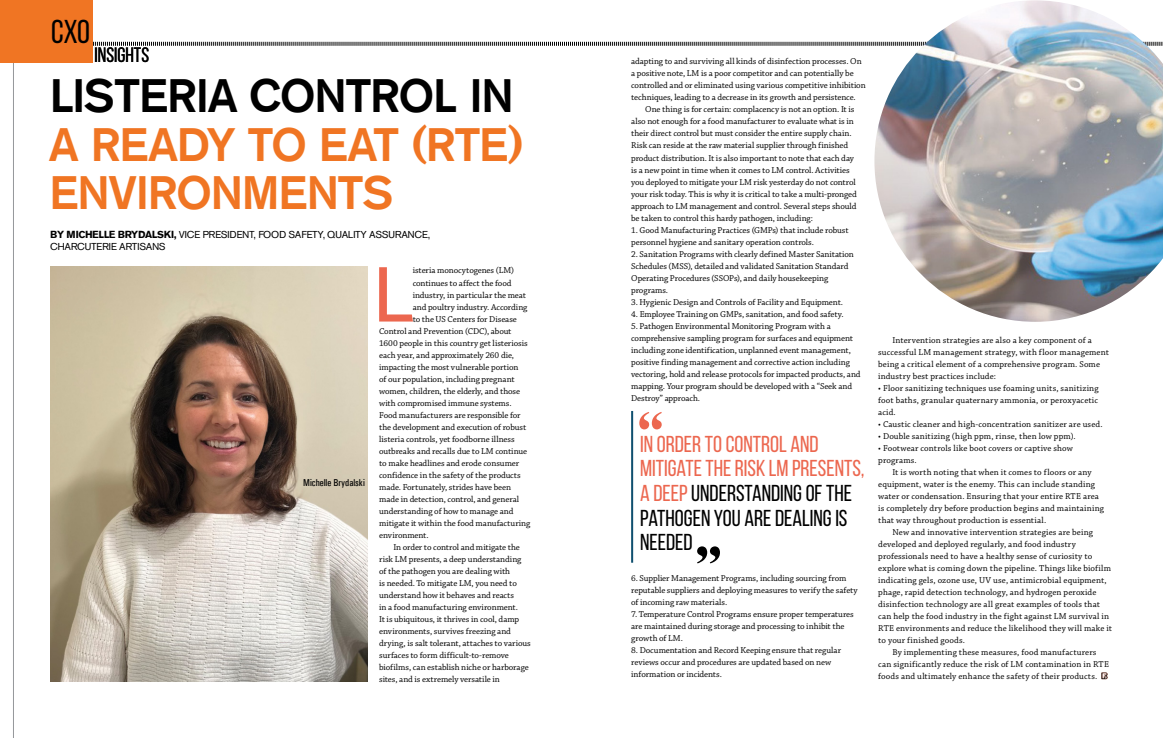
<style>
.page{position:relative;width:1163px;height:738px;background:#fff}
.page>*{position:absolute;margin:0;border:0;box-sizing:border-box;transform-origin:0 0}
.Magazine_Para_1{font:79.1px "Chivo";color:#ec674f}
.Magazine_Para_1-2{font:500 46.6px/48.5px "A750 Sans";letter-spacing:-.01em;color:#f07523}
.Magazine_Para_1-3{font:33px "Bebas Neue";color:#000}
.Magazine_Para_1-4{font:23px/24.6px "Bebas Neue";color:#ec674f}
.Magazine_Para_1-5{font:20.8px "Bebas Neue";color:#000}
.Magazine_Para_1-6{font:10px/12px "A750 Sans";color:#000}
.Magazine_Para_1-7{font:500 condensed 10px "Univers";color:#000}
.Magazine_Para_1-8{font:9px/12px "Chaparral Pro";color:#000}
.s1{color:#000}
.s2{font-weight:700}
</style>
<div class="page">
<hr style="left:13px;top:43px;width:1px;height:694px;background:#95979a">
<svg style="left:93px;top:41px;width:781px;height:5px;background:#989898"></svg>
<div style="left:0;top:0;width:93px;height:62px;background:#f07523"></div>
<svg style="left:1101px;top:672px;width:6px;height:7px"></svg>
<svg style="left:697px;top:546px;width:23px;height:17px"></svg>
<hr style="left:631px;top:410px;width:2px;height:152px;background:#10506f">
<svg style="left:639px;top:412px;width:22px;height:17px"></svg>
<img style="left:874px;top:0;width:288px;height:321px">
<img style="left:50px;top:266px;width:317px;height:414px">
<p class="Magazine_Para_1-3" style="left:51px;top:13px;width:40px">CXO</p>
<p class="Magazine_Para_1-5" style="left:94px;top:44px;width:56px">INSIGHTS</p>
<p class="Magazine_Para_1-2" style="left:50px;top:71px;width:475px"><span class="s1">LISTERIA CONTROL IN<br></span>A READY TO EAT (RTE)<br>ENVIRONMENTS</p>
<p class="Magazine_Para_1-6" style="left:50px;top:228px;width:381px"><span class="s2">BY MICHELLE BRYDALSKI,</span> VICE PRESIDENT, FOOD SAFETY, QUALITY ASSURANCE,<br>CHARCUTERIE ARTISANS</p>
<p class="Magazine_Para_1-7" style="left:303px;top:476px;width:63px">Michelle Brydalski</p>
<p class="Magazine_Para_1" style="left:372px;top:248px;width:44px">L</p>
<p class="Magazine_Para_1-8" style="left:412px;top:265px;width:103px">isteria monocytogenes (LM)</p>
<p class="Magazine_Para_1-8" style="left:412px;top:277px;width:100px">continues to affect the food</p>
<p class="Magazine_Para_1-8" style="left:412px;top:289px;width:115px">industry, in particular the meat</p>
<p class="Magazine_Para_1-8" style="left:412px;top:301px;width:116px">and poultry industry. According</p>
<p class="Magazine_Para_1-8" style="left:412px;top:313px;width:106px">to the US Centers for Disease</p>
<p class="Magazine_Para_1-8" style="left:379px;top:325px;width:134px">Control and Prevention (CDC), about</p>
<p class="Magazine_Para_1-8" style="left:379px;top:337px;width:150px">1600 people in this country get listeriosis</p>
<p class="Magazine_Para_1-8" style="left:379px;top:349px;width:136px">each year, and approximately 260 die,</p>
<p class="Magazine_Para_1-8" style="left:379px;top:361px;width:141px">impacting the most vulnerable portion</p>
<p class="Magazine_Para_1-8" style="left:379px;top:373px;width:137px">of our population, including pregnant</p>
<p class="Magazine_Para_1-8" style="left:379px;top:385px;width:142px">women, children, the elderly, and those</p>
<p class="Magazine_Para_1-8" style="left:379px;top:397px;width:134px">with compromised immune systems.</p>
<p class="Magazine_Para_1-8" style="left:379px;top:409px;width:143px">Food manufacturers are responsible for</p>
<p class="Magazine_Para_1-8" style="left:379px;top:421px;width:149px">the development and execution of robust</p>
<p class="Magazine_Para_1-8" style="left:379px;top:433px;width:137px">listeria controls, yet foodborne illness</p>
<p class="Magazine_Para_1-8" style="left:379px;top:445px;width:149px">outbreaks and recalls due to LM continue</p>
<p class="Magazine_Para_1-8" style="left:379px;top:457px;width:141px">to make headlines and erode consumer</p>
<p class="Magazine_Para_1-8" style="left:379px;top:469px;width:143px">confidence in the safety of the products</p>
<p class="Magazine_Para_1-8" style="left:379px;top:481px;width:133px">made. Fortunately, strides have been</p>
<p class="Magazine_Para_1-8" style="left:379px;top:493px;width:141px">made in detection, control, and general</p>
<p class="Magazine_Para_1-8" style="left:379px;top:505px;width:136px">understanding of how to manage and</p>
<p class="Magazine_Para_1-8" style="left:379px;top:517px;width:153px">mitigate it within the food manufacturing</p>
<p class="Magazine_Para_1-8" style="left:379px;top:529px;width:51px">environment.</p>
<p class="Magazine_Para_1-8" style="left:379px;top:541px;width:153px;text-indent:14px">In order to control and mitigate the risk LM presents, a deep understanding of the pathogen you are dealing with<br>is needed. To mitigate LM, you need to understand how it behaves and reacts<br>in a food manufacturing environment.<br>It is ubiquitous, it thrives in cool, damp environments, survives freezing and drying, is salt tolerant, attaches to various surfaces to form difficult-to-remove biofilms, can establish niche or harborage sites, and is extremely versatile in</p>
<p class="Magazine_Para_1-8" style="left:631px;top:56px;width:236px">adapting to and surviving all kinds of disinfection processes. On a positive note, LM is a poor competitor and can potentially be controlled and or eliminated using various competitive inhibition techniques, leading to a decrease in its growth and persistence.</p>
<p class="Magazine_Para_1-8" style="left:631px;top:104px;width:227px;text-indent:14px">One thing is for certain: complacency is not an option. It is also not enough for a food manufacturer to evaluate what is in their direct control but must consider the entire supply chain.<br>Risk can reside at the raw material supplier through finished product distribution. It is also important to note that each day is a new point in time when it comes to LM control. Activities you deployed to mitigate your LM risk yesterday do not control your risk today. This is why it is critical to take a multi-pronged approach to LM management and control. Several steps should be taken to control this hardy pathogen, including:</p>
<p class="Magazine_Para_1-8" style="left:631px;top:224px;width:219px">1. Good Manufacturing Practices (GMPs) that include robust personnel hygiene and sanitary operation controls.</p>
<p class="Magazine_Para_1-8" style="left:631px;top:248px;width:224px">2. Sanitation Programs with clearly defined Master Sanitation Schedules (MSS), detailed and validated Sanitation Standard Operating Procedures (SSOPs), and daily housekeeping programs.</p>
<p class="Magazine_Para_1-8" style="left:631px;top:296px;width:213px">3. Hygienic Design and Controls of Facility and Equipment.</p>
<p class="Magazine_Para_1-8" style="left:631px;top:308px;width:214px">4. Employee Training on GMPs, sanitation, and food safety.</p>
<p class="Magazine_Para_1-8" style="left:631px;top:320px;width:231px">5. Pathogen Environmental Monitoring Program with a comprehensive sampling program for surfaces and equipment including zone identification, unplanned event management, positive finding management and corrective action including vectoring, hold and release protocols for impacted products, and mapping. Your program should be developed with a “Seek and Destroy” approach.</p>
<p class="Magazine_Para_1-4" style="left:640px;top:431px;width:226px">IN ORDER TO CONTROL AND<br>MITIGATE THE RISK LM PRESENTS,<br>A DEEP <span class="s1">UNDERSTANDING OF THE<br>PATHOGEN YOU ARE DEALING IS<br>NEEDED</span></p>
<p class="Magazine_Para_1-8" style="left:631px;top:572px;width:228px">6. Supplier Management Programs, including sourcing from reputable suppliers and deploying measures to verify the safety of incoming raw materials.</p>
<p class="Magazine_Para_1-8" style="left:631px;top:608px;width:224px">7. Temperature Control Programs ensure proper temperatures are maintained during storage and processing to inhibit the growth of LM.</p>
<p class="Magazine_Para_1-8" style="left:631px;top:644px;width:211px">8. Documentation and Record Keeping ensure that regular reviews occur and procedures are updated based on new information or incidents.</p>
<p class="Magazine_Para_1-8" style="left:878px;top:334px;width:232px;text-indent:14px">Intervention strategies are also a key component of a successful LM management strategy, with floor management being a critical element of a comprehensive program. Some industry best practices include:</p>
<p class="Magazine_Para_1-8" style="left:878px;top:382px;width:222px;text-align:justify">• Floor sanitizing techniques use foaming units, sanitizing foot baths, granular quaternary ammonia, or peroxyacetic acid.</p>
<p class="Magazine_Para_1-8" style="left:878px;top:418px;width:226px">• Caustic cleaner and high-concentration sanitizer are used.</p>
<p class="Magazine_Para_1-8" style="left:878px;top:430px;width:199px">• Double sanitizing (high ppm, rinse, then low ppm).</p>
<p class="Magazine_Para_1-8" style="left:878px;top:442px;width:196px">• Footwear controls like boot covers or captive show programs.</p>
<p class="Magazine_Para_1-8" style="left:878px;top:466px;width:227px;text-indent:14px">It is worth noting that when it comes to floors or any equipment, water is the enemy. This can include standing water or condensation. Ensuring that your entire RTE area is completely dry before production begins and maintaining that way throughout production is essential.</p>
<p class="Magazine_Para_1-8" style="left:878px;top:526px;width:235px;text-indent:14px">New and innovative intervention strategies are being developed and deployed regularly, and food industry professionals need to have a healthy sense of curiosity to explore what is coming down the pipeline. Things like biofilm indicating gels, ozone use, UV use, antimicrobial equipment, phage, rapid detection technology, and hydrogen peroxide disinfection technology are all great examples of tools that can help the food industry in the fight against LM survival in RTE environments and reduce the likelihood they will make it to your finished goods.</p>
<p class="Magazine_Para_1-8" style="left:878px;top:646px;width:232px;text-indent:14px">By implementing these measures, food manufacturers can significantly reduce the risk of LM contamination in RTE foods and ultimately enhance the safety of their products.</p>
</div>
